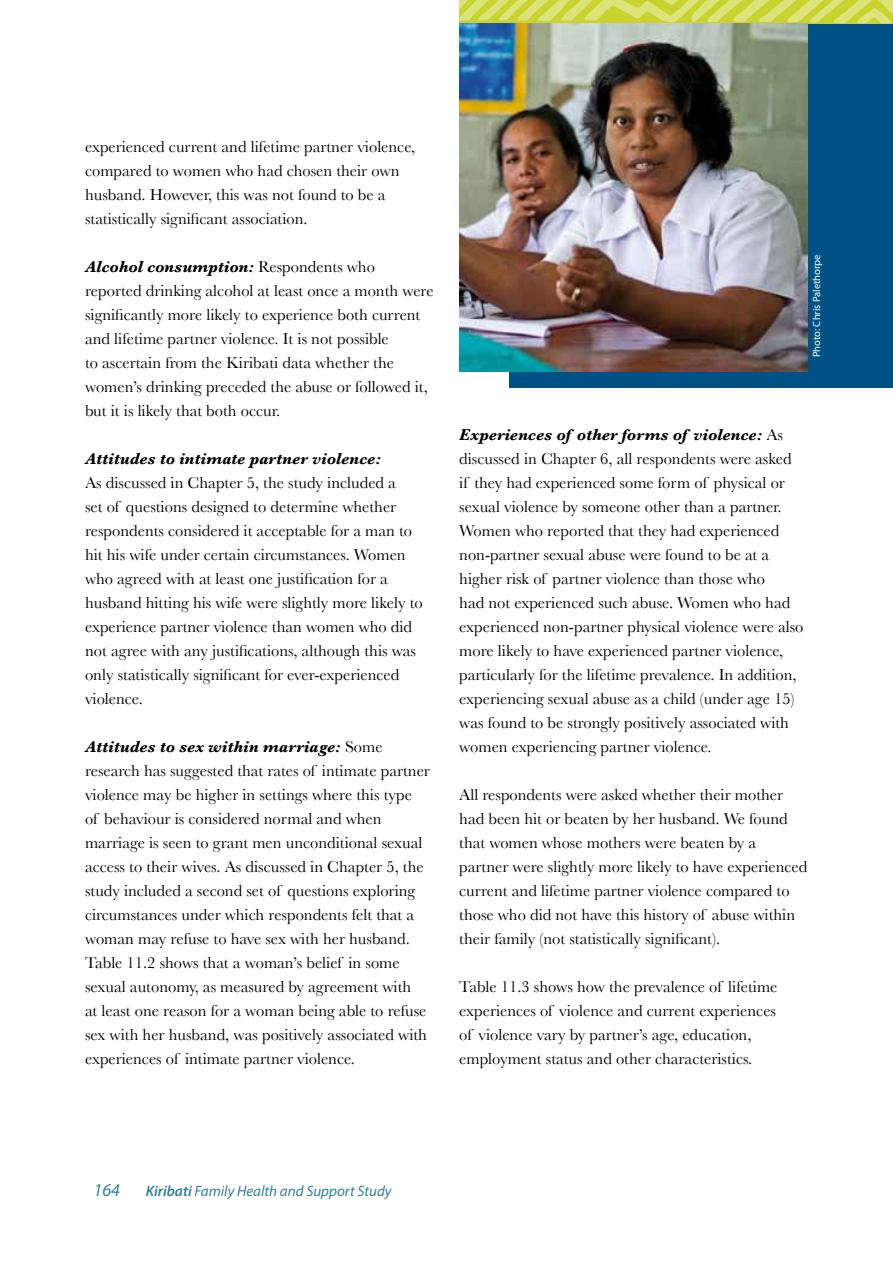
<style>
.page{position:relative;width:893px;height:1263px;background:#fff}
.page>*{position:absolute;margin:0;border:0;box-sizing:border-box;transform-origin:0 0}
.t1{font:italic 18px "Myriad Pro";color:#308099}
.t2{font:16.5px/24px "Baskerville";color:#000}
.t3{font:italic 15px "Myriad Pro";color:#308099}
.t4{font:10.5px "Myriad Pro";color:#fff}
.s1{font-weight:700;font-style:italic}
.s2{font-weight:600}
</style>
<div class="page">
<div style="left:509px;top:24px;width:384px;height:364px;background:#005286"></div>
<img style="left:459px;top:25px;width:349px;height:346px">
<svg style="left:459px;top:0;width:434px;height:25px;background:#ccd658"></svg>
<p class="t2" style="left:85px;top:134px;width:332px">experienced current and lifetime partner violence, compared to women who had chosen their own husband. However, this was not found to be a statistically significant association.</p>
<p class="t2" style="left:85px;top:254px;width:350px"><span class="s1">Alcohol consumption:</span> Respondents who reported drinking alcohol at least once a month were significantly more likely to experience both current and lifetime partner violence. It is not possible<br>to ascertain from the Kiribati data whether the women’s drinking preceded the abuse or followed it, but it is likely that both occur.</p>
<p class="t2" style="left:85px;top:446px;width:339px"><span class="s1">Attitudes to intimate partner violence:<br></span>As discussed in Chapter 5, the study included a<br>set of questions designed to determine whether respondents considered it acceptable for a man to hit his wife under certain circumstances. Women who agreed with at least one justification for a husband hitting his wife were slightly more likely to experience partner violence than women who did not agree with any justifications, although this was only statistically significant for ever-experienced violence.</p>
<p class="t2" style="left:85px;top:734px;width:346px"><span class="s1">Attitudes to sex within marriage:</span> Some research has suggested that rates of intimate partner violence may be higher in settings where this type<br>of behaviour is considered normal and when marriage is seen to grant men unconditional sexual access to their wives. As discussed in Chapter 5, the study included a second set of questions exploring circumstances under which respondents felt that a woman may refuse to have sex with her husband.<br>Table 11.2 shows that a woman’s belief in some sexual autonomy, as measured by agreement with<br>at least one reason for a woman being able to refuse sex with her husband, was positively associated with experiences of intimate partner violence.</p>
<p class="t4" style="left:810px;top:357px;width:104px;rotate:-90deg">Photo: Chris Palethorpe</p>
<p class="t2" style="left:459px;top:422px;width:346px"><span class="s1">Experiences of other forms of violence:</span> As discussed in Chapter 6, all respondents were asked if they had experienced some form of physical or sexual violence by someone other than a partner.<br>Women who reported that they had experienced non-partner sexual abuse were found to be at a higher risk of partner violence than those who<br>had not experienced such abuse. Women who had experienced non-partner physical violence were also more likely to have experienced partner violence, particularly for the lifetime prevalence. In addition, experiencing sexual abuse as a child (under age 15) was found to be strongly positively associated with women experiencing partner violence.</p>
<p class="t2" style="left:459px;top:782px;width:350px">All respondents were asked whether their mother had been hit or beaten by her husband. We found that women whose mothers were beaten by a partner were slightly more likely to have experienced current and lifetime partner violence compared to those who did not have this history of abuse within their family (not statistically significant).</p>
<p class="t2" style="left:459px;top:974px;width:320px">Table 11.3 shows how the prevalence of lifetime experiences of violence and current experiences of violence vary by partner’s age, education, employment status and other characteristics.</p>
<p class="t1" style="left:94px;top:1179px;width:28px">164</p>
<p class="t3" style="left:146px;top:1181px;width:247px"><span class="s2">Kiribati</span> Family Health and Support Study</p>
</div>
